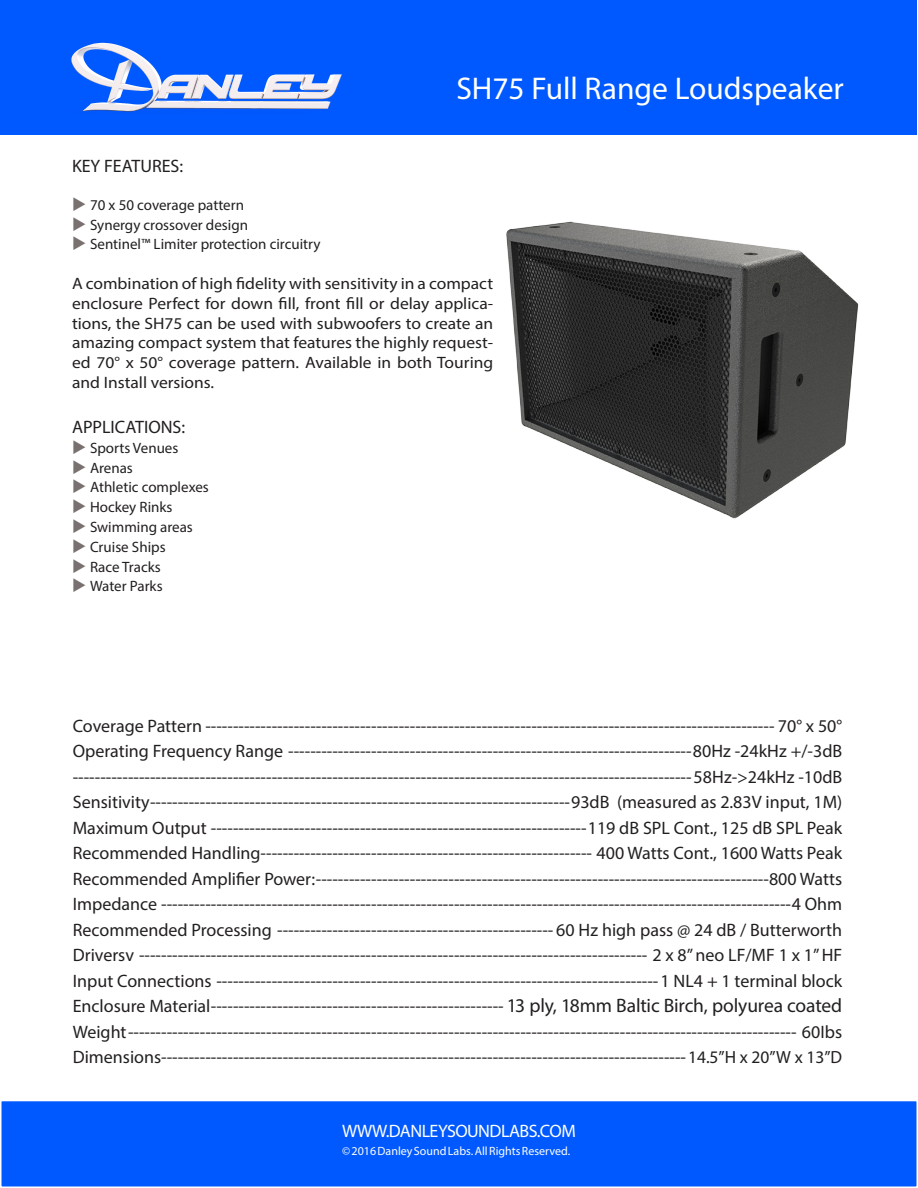
<style>
.page{position:relative;width:918px;height:1188px;background:#fff}
.page>*{position:absolute;margin:0;border:0;box-sizing:border-box;transform-origin:0 0}
.t1{font:31.5px "Myriad Pro";color:#fff}
.t2{font:18px "Myriad Pro";color:#231f20}
.t3{font:18px "Myriad Pro";letter-spacing:-.03em;color:#fff}
.t4{font:16.5px/19.8px "Myriad Pro";color:#231f20;text-align:justify;scale:1.06 1}
.t5{font:15px "Myriad Pro";color:#231f20}
.t6{font:12px "Myriad Pro";color:#fff}
.s1{color:#79716f}
.s2{font-size:19.5px}
.s3{font-size:17.7px}
</style>
<div class="page">
<div style="left:1px;top:1px;width:916px;height:134px;background:#0059ff"></div>
<div style="left:1px;top:1101px;width:916px;height:86px;background:#0059ff"></div>
<div style="left:0;top:1100px;width:918px;height:88px;border:2px solid #fff"></div>
<img style="left:71px;top:42px;width:271px;height:70px">
<img style="left:506px;top:221px;width:353px;height:298px">
<p class="t1" style="left:456px;top:69px;width:389px">SH75 Full Range Loudspeaker</p>
<p class="t2" style="left:72px;top:155px;width:113px">KEY FEATURES:</p>
<p class="t5" style="left:72px;top:196px;width:174px"><span class="s1">◆</span> 70 x 50 coverage pattern</p>
<p class="t5" style="left:72px;top:215px;width:178px"><span class="s1">◆</span> Synergy crossover design</p>
<p class="t5" style="left:72px;top:235px;width:250px"><span class="s1">◆</span> Sentinel™ Limiter protection circuitry</p>
<p class="t4" style="left:72px;top:273px;width:399px">A combination of high fidelity with sensitivity in a compact enclosure Perfect for down fill, front fill or delay applica&shy;tions, the SH75 can be used with subwoofers to create an amazing compact system that features the highly request&shy;ed 70° x 50° coverage pattern. Available in both Touring and Install versions.</p>
<p class="t2" style="left:72px;top:416px;width:115px">APPLICATIONS:</p>
<p class="t5" style="left:72px;top:439px;width:108px"><span class="s1">◆</span> Sports Venues</p>
<p class="t5" style="left:72px;top:458px;width:62px"><span class="s1">◆</span> Arenas</p>
<p class="t5" style="left:72px;top:478px;width:138px"><span class="s1">◆</span> Athletic complexes</p>
<p class="t5" style="left:72px;top:498px;width:102px"><span class="s1">◆</span> Hockey Rinks</p>
<p class="t5" style="left:72px;top:518px;width:122px"><span class="s1">◆</span> Swimming areas</p>
<p class="t5" style="left:72px;top:538px;width:95px"><span class="s1">◆</span> Cruise Ships</p>
<p class="t5" style="left:72px;top:557px;width:90px"><span class="s1">◆</span> Race Tracks</p>
<p class="t5" style="left:72px;top:577px;width:92px"><span class="s1">◆</span> Water Parks</p>
<p class="t2" style="left:73px;top:715px;width:771px">Coverage Pattern ------------------------------------------------------------------------------------------------------- 70° x 50°</p>
<p class="t2" style="left:73px;top:740px;width:771px">Operating Frequency Range -------------------------------------------------------------------------80Hz -24kHz +/-3dB</p>
<p class="t2" style="left:73px;top:766px;width:771px">----------------------------------------------------------------------------------------------------------------58Hz-&gt;24kHz -10dB</p>
<p class="t2" style="left:73px;top:791px;width:771px">Sensitivity----------------------------------------------------------------------------93dB (measured as 2.83V input, 1M)</p>
<p class="t2" style="left:73px;top:817px;width:771px">Maximum Output --------------------------------------------------------------------119 dB SPL Cont., 125 dB SPL Peak</p>
<p class="t2" style="left:73px;top:842px;width:771px">Recommended Handling------------------------------------------------------------ 400 Watts Cont., 1600 Watts Peak</p>
<p class="t2" style="left:73px;top:868px;width:771px">Recommended Amplifier Power:----------------------------------------------------------------------------------800 Watts</p>
<p class="t2" style="left:73px;top:893px;width:771px">Impedance ------------------------------------------------------------------------------------------------------------------4 Ohm</p>
<p class="t2" style="left:73px;top:919px;width:771px">Recommended Processing -------------------------------------------------- 60 Hz high pass @ 24 dB / Butterworth</p>
<p class="t2" style="left:73px;top:944px;width:771px">Driversv -------------------------------------------------------------------------------------------- 2 x 8” neo LF/MF 1 x 1” HF</p>
<p class="t2" style="left:73px;top:970px;width:771px">Input Connections --------------------------------------------------------------------------------1 NL4 + 1 terminal block</p>
<p class="t2" style="left:73px;top:995px;width:771px">Enclosure Material----------------------------------------------------- <span class="s2">13 ply, 18mm Baltic Birch, polyurea coated</span></p>
<p class="t2" style="left:73px;top:1021px;width:771px">Weight------------------------------------------------------------------------------------------------------------------------- 60Ibs</p>
<p class="t2" style="left:73px;top:1046px;width:771px">Dimensions-----------------------------------------------------------------------------------------------<span class="s3">14.5”H x 20”W x 13”D</span></p>
<p class="t3" style="left:342px;top:1120px;width:235px">WWW.DANLEYSOUNDLABS.COM</p>
<p class="t6" style="left:342px;top:1144px;width:230px">© 2016 Danley Sound Labs. All Rights Reserved.</p>
</div>
